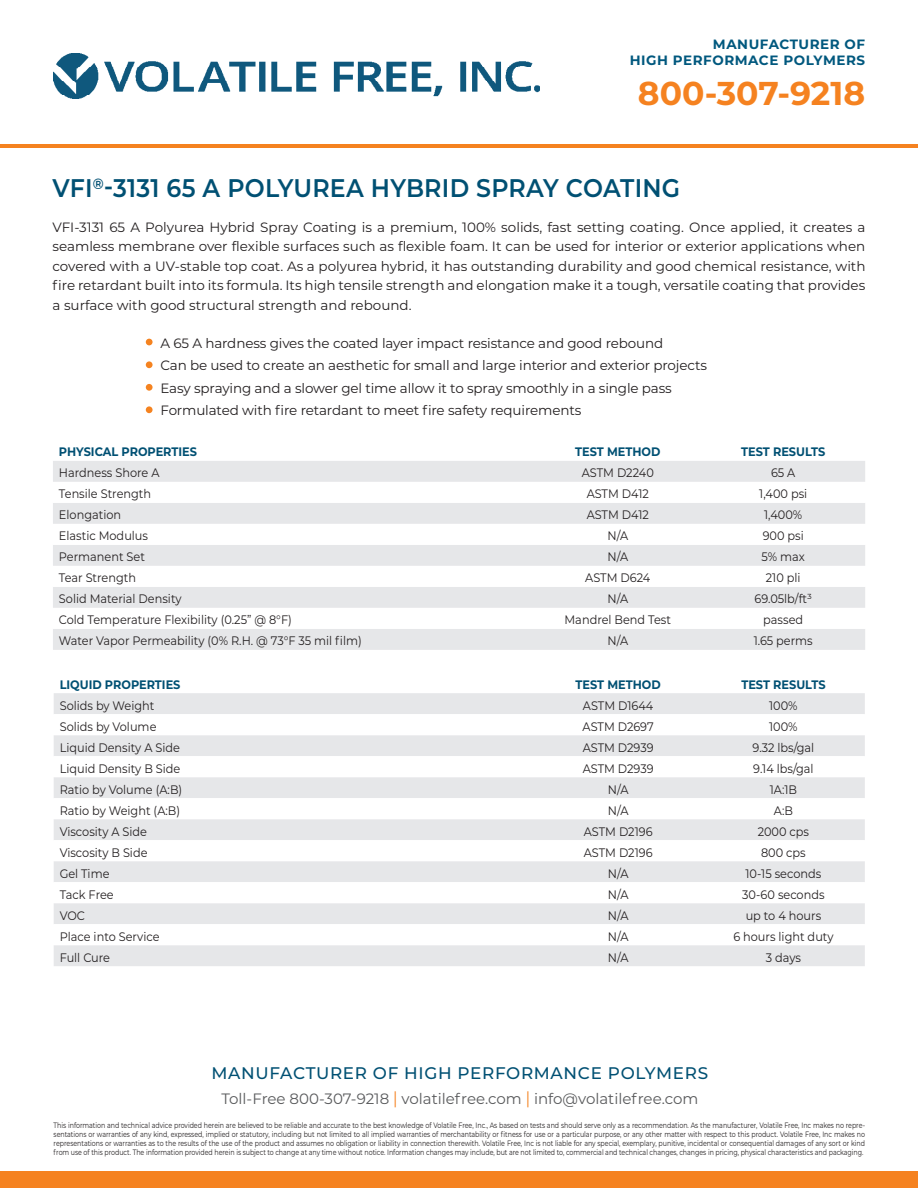
<style>
.page{position:relative;width:918px;height:1188px;background:#fff}
.page>*{position:absolute;margin:0;border:0;box-sizing:border-box;transform-origin:0 0}
.t1{font:700 33px "Montserrat";color:#f58220}
.t2{font:600 25.5px "Montserrat";letter-spacing:.01em;color:#005073;scale:.93 1}
.t3{font:500 16.8px "Montserrat";letter-spacing:.04em;color:#005073}
.t4{font:15px "Montserrat";color:#595a5c}
.INTRO_PARA{font:13.5px/19.5px "Montserrat";letter-spacing:-.01em;color:#231f20;text-align:justify}
.t5{font:700 13.5px "Montserrat";letter-spacing:.04em;color:#01587e}
.t6{font:12.3px "Montserrat";color:#231f20;scale:.92 1}
.t7{font:700 12.3px "Montserrat";color:#005073;scale:.92 1}
.LEGAL{font:7.8px/9px "Montserrat";letter-spacing:-.005em;color:#231f20;text-align:justify;scale:.81 1}
.s1{font-size:17.1px;color:#f58220}
</style>
<div class="page">
<hr style="left:0;top:144px;width:918px;height:3px;background:#f58220">
<img style="left:53px;top:53px;width:486px;height:45px">
<div style="left:146px;top:339px;width:7px;height:6px;background:#f58320;border-radius:50%"></div>
<div style="left:146px;top:361px;width:7px;height:7px;background:#f58320;border-radius:50%"></div>
<div style="left:146px;top:384px;width:7px;height:7px;background:#f58320;border-radius:50%"></div>
<div style="left:146px;top:406px;width:7px;height:7px;background:#f58320;border-radius:50%"></div>
<div style="left:53px;top:461px;width:812px;height:189px;background:#e6e7e9"></div>
<svg style="left:53px;top:482px;width:812px;height:147px"></svg>
<div style="left:54px;top:693px;width:811px;height:273px;background:#e6e7e9"></div>
<svg style="left:54px;top:714px;width:811px;height:231px"></svg>
<div style="left:0;top:1171px;width:918px;height:17px;background:#f58220"></div>
<p class="t5" style="left:713px;top:35px;width:154px">MANUFACTURER OF</p>
<p class="t5" style="left:630px;top:51px;width:237px">HIGH PERFORMACE POLYMERS</p>
<p class="t1" style="left:638px;top:69px;width:229px">800-307-9218</p>
<p class="t2" style="left:52px;top:170px;width:677px">VFI<sup>®</sup>-3131 65 A POLYUREA HYBRID SPRAY COATING</p>
<p class="INTRO_PARA" style="left:52px;top:217px;width:815px">VFI-3131 65 A Polyurea Hybrid Spray Coating is a premium, 100% solids, fast setting coating. Once applied, it creates a seamless membrane over flexible surfaces such as flexible foam. It can be used for interior or exterior applications when covered with a UV-stable top coat. As a polyurea hybrid, it has outstanding durability and good chemical resistance, with fire retardant built into its formula. Its high tensile strength and elongation make it a tough, versatile coating that provides a surface with good structural strength and rebound.</p>
<p class="INTRO_PARA" style="left:160px;top:333px;width:504px">A 65 A hardness gives the coated layer impact resistance and good rebound</p>
<p class="INTRO_PARA" style="left:160px;top:355px;width:548px">Can be used to create an aesthetic for small and large interior and exterior projects</p>
<p class="INTRO_PARA" style="left:160px;top:378px;width:513px">Easy spraying and a slower gel time allow it to spray smoothly in a single pass</p>
<p class="INTRO_PARA" style="left:160px;top:400px;width:422px">Formulated with fire retardant to meet fire safety requirements</p>
<p class="t7" style="left:59px;top:443px;width:152px">PHYSICAL PROPERTIES</p>
<p class="t7" style="left:575px;top:443px;width:94px">TEST METHOD</p>
<p class="t7" style="left:741px;top:443px;width:93px">TEST RESULTS</p>
<p class="t6" style="left:59px;top:465px;width:111px">Hardness Shore A</p>
<p class="t6" style="left:582px;top:465px;width:80px">ASTM D2240</p>
<p class="t6" style="left:771px;top:465px;width:28px">65 A</p>
<p class="t6" style="left:59px;top:486px;width:102px">Tensile Strength</p>
<p class="t6" style="left:587px;top:486px;width:69px">ASTM D412</p>
<p class="t6" style="left:759px;top:486px;width:54px">1,400 psi</p>
<p class="t6" style="left:59px;top:507px;width:69px">Elongation</p>
<p class="t6" style="left:587px;top:507px;width:69px">ASTM D412</p>
<p class="t6" style="left:764px;top:507px;width:43px">1,400%</p>
<p class="t6" style="left:59px;top:528px;width:98px">Elastic Modulus</p>
<p class="t6" style="left:607px;top:528px;width:24px">N/A</p>
<p class="t6" style="left:763px;top:528px;width:46px">900 psi</p>
<p class="t6" style="left:59px;top:549px;width:95px">Permanent Set</p>
<p class="t6" style="left:607px;top:549px;width:24px">N/A</p>
<p class="t6" style="left:762px;top:549px;width:49px">5% max</p>
<p class="t6" style="left:59px;top:570px;width:85px">Tear Strength</p>
<p class="t6" style="left:585px;top:570px;width:72px">ASTM D624</p>
<p class="t6" style="left:766px;top:570px;width:39px">210 pli</p>
<p class="t6" style="left:59px;top:591px;width:135px">Solid Material Density</p>
<p class="t6" style="left:607px;top:591px;width:24px">N/A</p>
<p class="t6" style="left:754px;top:591px;width:64px">69.05lb/ft³</p>
<p class="t6" style="left:59px;top:612px;width:255px">Cold Temperature Flexibility (0.25” @ 8°F)</p>
<p class="t6" style="left:565px;top:612px;width:117px">Mandrel Bend Test</p>
<p class="t6" style="left:763px;top:612px;width:45px">passed</p>
<p class="t6" style="left:59px;top:633px;width:331px">Water Vapor Permeability (0% R.H. @ 73°F 35 mil film)</p>
<p class="t6" style="left:607px;top:633px;width:24px">N/A</p>
<p class="t6" style="left:754px;top:633px;width:66px">1.65 perms</p>
<p class="t7" style="left:60px;top:675px;width:133px">LIQUID PROPERTIES</p>
<p class="t7" style="left:576px;top:675px;width:94px">TEST METHOD</p>
<p class="t7" style="left:741px;top:675px;width:93px">TEST RESULTS</p>
<p class="t6" style="left:60px;top:697px;width:105px">Solids by Weight</p>
<p class="t6" style="left:583px;top:697px;width:78px">ASTM D1644</p>
<p class="t6" style="left:769px;top:697px;width:32px">100%</p>
<p class="t6" style="left:60px;top:718px;width:107px">Solids by Volume</p>
<p class="t6" style="left:583px;top:718px;width:79px">ASTM D2697</p>
<p class="t6" style="left:769px;top:718px;width:32px">100%</p>
<p class="t6" style="left:60px;top:739px;width:132px">Liquid Density A Side</p>
<p class="t6" style="left:583px;top:739px;width:79px">ASTM D2939</p>
<p class="t6" style="left:753px;top:739px;width:69px">9.32 lbs/gal</p>
<p class="t6" style="left:60px;top:760px;width:133px">Liquid Density B Side</p>
<p class="t6" style="left:583px;top:760px;width:79px">ASTM D2939</p>
<p class="t6" style="left:753px;top:760px;width:67px">9.14 lbs/gal</p>
<p class="t6" style="left:60px;top:781px;width:135px">Ratio by Volume (A:B)</p>
<p class="t6" style="left:608px;top:781px;width:24px">N/A</p>
<p class="t6" style="left:770px;top:781px;width:31px">1A:1B</p>
<p class="t6" style="left:60px;top:802px;width:132px">Ratio by Weight (A:B)</p>
<p class="t6" style="left:608px;top:802px;width:24px">N/A</p>
<p class="t6" style="left:774px;top:802px;width:22px">A:B</p>
<p class="t6" style="left:60px;top:823px;width:96px">Viscosity A Side</p>
<p class="t6" style="left:584px;top:823px;width:76px">ASTM D2196</p>
<p class="t6" style="left:758px;top:823px;width:57px">2000 cps</p>
<p class="t6" style="left:60px;top:844px;width:97px">Viscosity B Side</p>
<p class="t6" style="left:584px;top:844px;width:76px">ASTM D2196</p>
<p class="t6" style="left:761px;top:844px;width:50px">800 cps</p>
<p class="t6" style="left:60px;top:865px;width:56px">Gel Time</p>
<p class="t6" style="left:608px;top:865px;width:24px">N/A</p>
<p class="t6" style="left:746px;top:865px;width:84px">10-15 seconds</p>
<p class="t6" style="left:60px;top:886px;width:60px">Tack Free</p>
<p class="t6" style="left:608px;top:886px;width:24px">N/A</p>
<p class="t6" style="left:742px;top:886px;width:91px">30-60 seconds</p>
<p class="t6" style="left:60px;top:907px;width:29px">VOC</p>
<p class="t6" style="left:608px;top:907px;width:24px">N/A</p>
<p class="t6" style="left:746px;top:907px;width:84px">up to 4 hours</p>
<p class="t6" style="left:60px;top:928px;width:110px">Place into Service</p>
<p class="t6" style="left:608px;top:928px;width:24px">N/A</p>
<p class="t6" style="left:733px;top:928px;width:110px">6 hours light duty</p>
<p class="t6" style="left:60px;top:949px;width:56px">Full Cure</p>
<p class="t6" style="left:608px;top:949px;width:24px">N/A</p>
<p class="t6" style="left:766px;top:949px;width:40px">3 days</p>
<p class="t3" style="left:212px;top:1061px;width:498px">MANUFACTURER OF HIGH PERFORMANCE POLYMERS</p>
<p class="t4" style="left:221px;top:1089px;width:478px">Toll-Free 800-307-9218 <span class="s1">|</span> volatilefree.com <span class="s1">|</span> info@volatilefree.com</p>
<p class="LEGAL" style="left:54px;top:1121px;width:1003px">This information and technical advice provided herein are believed to be reliable and accurate to the best knowledge of Volatile Free, Inc., As based on tests and should serve only as a recommendation. As the manufacturer, Volatile Free, Inc makes no repre&shy;sentations or warranties of any kind, expressed, implied or statutory, including but not limited to all implied warranties of merchantability or fitness for use or a particular purpose, or any other matter with respect to this product. Volatile Free, Inc makes no representations or warranties as to the results of the use of the product and assumes no obligation or liability in connection therewith. Volatile Free, Inc is not liable for any special, exemplary, punitive, incidental or consequential damages of any sort or kind from use of this product. The information provided herein is subject to change at any time without notice. Information changes may include, but are not limited to, commercial and technical changes, changes in pricing, physical characteristics and packaging.</p>
</div>
